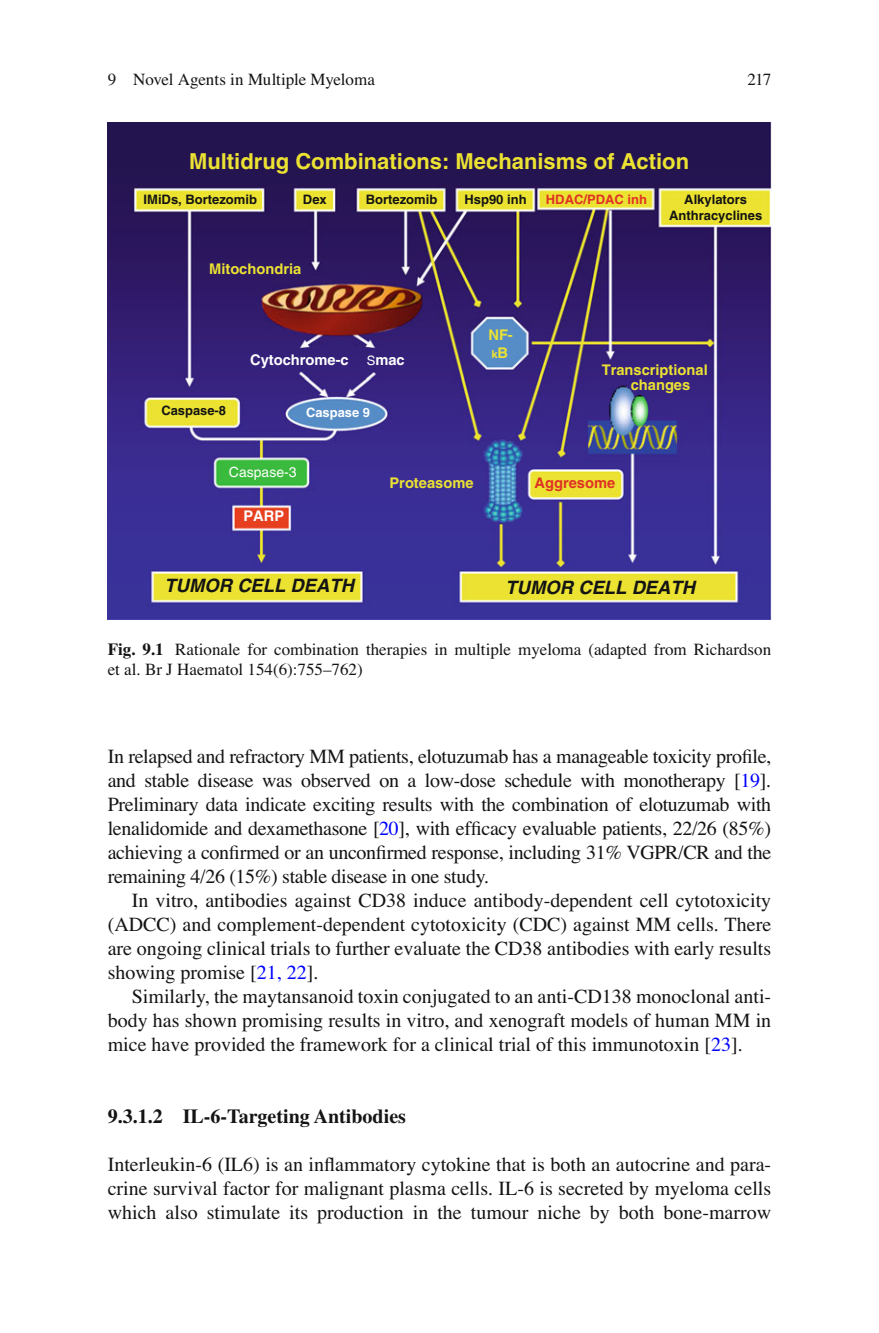
<style>
.page{position:relative;width:879px;height:1333px;background:#fff}
.page>*{position:absolute;margin:0;border:0;box-sizing:border-box;transform-origin:0 0}
.t1{font:700 22px "Helvetica";color:#ece232}
.t2{font:20px/24px "Times";color:#131413;text-align:justify}
.t3{font:700 20px "Times";color:#131413}
.t4{font:italic 700 18.4px "Helvetica";color:#131413}
.t5{font:17px/20px "Times";color:#131413}
.t6{font:700 14.6px/15px "Helvetica";color:#ece232}
.t7{font:700 14.6px "Helvetica";color:#fff}
.t8{font:700 14.6px "Helvetica";color:#df3224}
.t9{font:14px "Helvetica";color:#fff}
.t10{font:700 13px/15.6px "Helvetica";color:#131413;text-align:center}
.t11{font:700 13px "Helvetica";color:#df3224}
.t12{font:700 13px "Helvetica";color:#fff}
.t13{font:700 11px "Helvetica";color:#ece232}
.s1{font-weight:400;font-size:13px}
.s2{font-size:14.8px}
.s3{font-weight:700}
.s4{color:#00f}
</style>
<div class="page">
<img style="left:108px;top:122px;width:663px;height:497px">
<p class="t5" style="left:108px;top:71px;width:269px">9 Novel Agents in Multiple Myeloma</p>
<p class="t5" style="left:747px;top:71px;width:25px">217</p>
<p class="t1" style="left:189px;top:152px;width:501px">Multidrug Combinations: Mechanisms of Action</p>
<p class="t10" style="left:464px;top:193px;width:64px">Hsp90 inh</p>
<p class="t11" style="left:546px;top:194px;width:103px">HDAC/PDAC inh</p>
<p class="t10" style="left:144px;top:193px;width:115px">IMiDs, Bortezomib</p>
<p class="t10" style="left:303px;top:193px;width:25px">Dex</p>
<p class="t10" style="left:366px;top:193px;width:73px">Bortezomib</p>
<p class="t10" style="left:669px;top:193px;width:95px">Alkylators<br>Anthracyclines</p>
<p class="t6" style="left:209px;top:263px;width:94px">Mitochondria</p>
<p class="t10" style="left:161px;top:404px;width:66px">Caspase-8</p>
<p class="t7" style="left:250px;top:353px;width:156px">Cytochrome-c <span class="s1">S</span>mac</p>
<p class="t12" style="left:306px;top:407px;width:65px">Caspase 9</p>
<p class="t6" style="left:488px;top:328px;width:26px">NF-</p>
<p class="t13" style="left:491px;top:349px;width:18px">k<span class="s2">B</span></p>
<p class="t9" style="left:229px;top:467px;width:69px">Caspase-3</p>
<p class="t7" style="left:243px;top:510px;width:42px">PARP</p>
<p class="t6" style="left:389px;top:476px;width:86px">Proteasome</p>
<p class="t6" style="left:631px;top:363px;width:79px;text-indent:-29px">Transcriptional changes</p>
<p class="t8" style="left:534px;top:476px;width:82px">Aggresome</p>
<p class="t4" style="left:164px;top:578px;width:191px">TUMOR CELL DEATH</p>
<p class="t4" style="left:505px;top:580px;width:191px">TUMOR CELL DEATH</p>
<p class="t5" style="left:108px;top:640px;width:665px"><span class="s3">Fig. 9.1</span> Rationale for combination therapies in multiple myeloma (adapted from Richardson et al. Br J Haematol 154(6):755–762)</p>
<p class="t2" style="left:108px;top:745px;width:665px">In relapsed and refractory MM patients, elotuzumab has a manageable toxicity pro fi le, and stable disease was observed on a low-dose schedule with monotherapy [ <span class="s4">19</span> ] .<br>Preliminary data indicate exciting results with the combination of elotuzumab with lenalidomide and dexamethasone [ <span class="s4">20</span> ] , with ef fi cacy evaluable patients, 22/26 (85%) achieving a con fi rmed or an uncon fi rmed response, including 31% VGPR/CR and the remaining 4/26 (15%) stable disease in one study.</p>
<p class="t2" style="left:108px;top:889px;width:665px;text-indent:24px">In vitro, antibodies against CD38 induce antibody-dependent cell cytotoxicity (ADCC) and complement-dependent cytotoxicity (CDC) against MM cells. There are ongoing clinical trials to further evaluate the CD38 antibodies with early results showing promise [ <span class="s4">21, 22</span> ] .</p>
<p class="t2" style="left:108px;top:985px;width:665px;text-indent:24px">Similarly, the maytansanoid toxin conjugated to an anti-CD138 monoclonal anti&shy;body has shown promising results in vitro , and xenograft models of human MM in mice have provided the framework for a clinical trial of this immunotoxin [ <span class="s4">23</span> ] .</p>
<p class="t3" style="left:108px;top:1108px;width:300px">9.3.1.2 IL-6-Targeting Antibodies</p>
<p class="t2" style="left:108px;top:1153px;width:665px">Interleukin-6 (IL6) is an in fl ammatory cytokine that is both an autocrine and para&shy;crine survival factor for malignant plasma cells. IL-6 is secreted by myeloma cells which also stimulate its production in the tumour niche by both bone-marrow</p>
</div>
